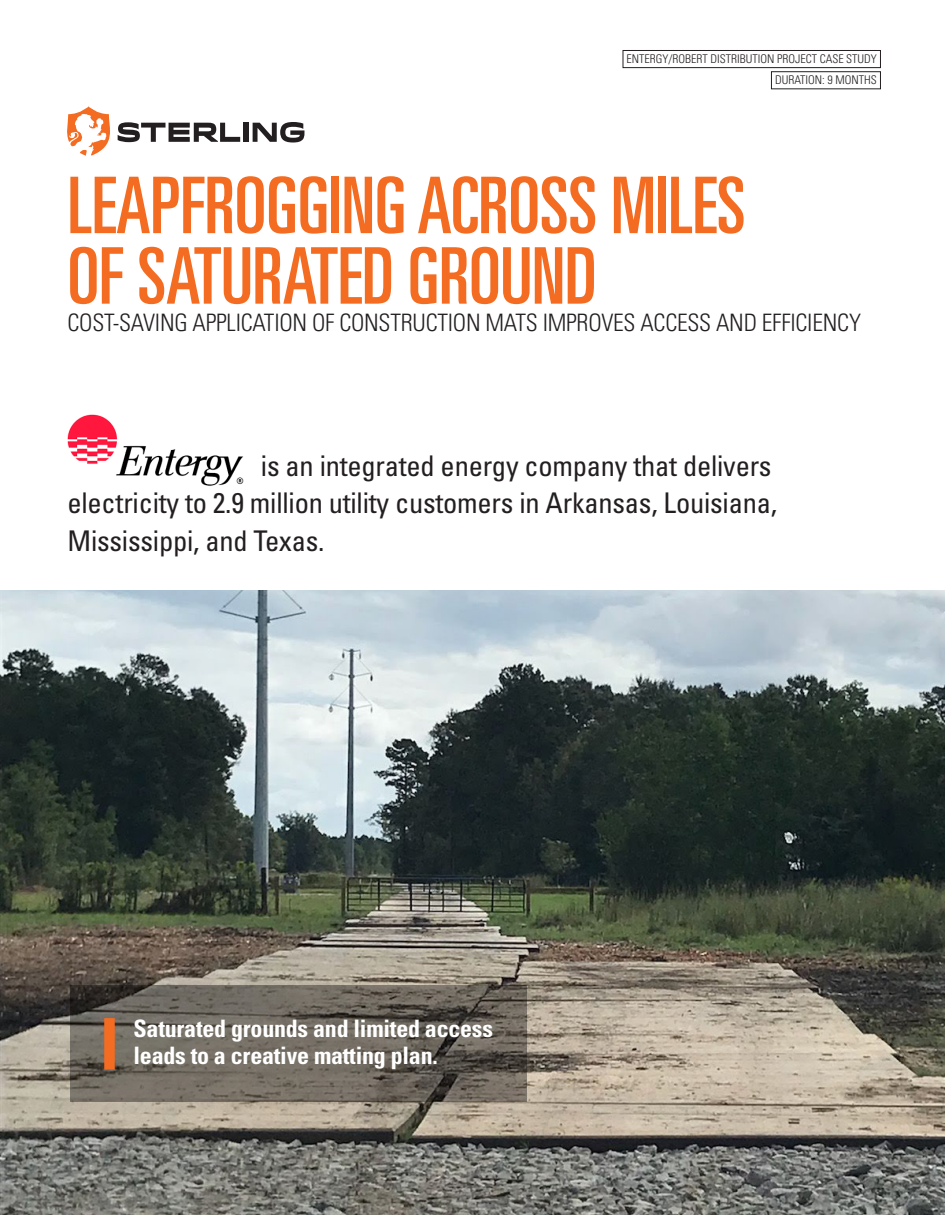
<style>
.page{position:relative;width:945px;height:1215px;background:#fff}
.page>*{position:absolute;margin:0;border:0;box-sizing:border-box;transform-origin:0 0}
.t1{font:ultra-condensed 78.15px/70.5px "Univers LT Std";letter-spacing:-.005em;color:#f36c21}
.t2{font:condensed 28.5px/37.5px "Univers LT Std";letter-spacing:-.01em;color:#231f20}
.t3{font:300 condensed 24px "Univers LT Std";letter-spacing:-.01em;color:#231f20}
.t4{font:700 condensed 24px/27px "Univers LT Std";letter-spacing:-.01em;color:#fff}
.wp_header-info{font:300 condensed 12px "Univers LT Std";color:#231f20}
</style>
<div class="page">
<img style="left:0;top:590px;width:945px;height:625px">
<svg style="left:67px;top:106px;width:173px;height:50px"></svg>
<div style="left:243px;top:123px;width:5px;height:19px;background:#231f20"></div>
<svg style="left:253px;top:122px;width:51px;height:21px"></svg>
<div style="left:623px;top:50px;width:258px;height:18px;border:1px solid #231f20"></div>
<div style="left:771px;top:71px;width:110px;height:18px;border:1px solid #231f20"></div>
<svg style="left:70px;top:986px;width:457px;height:116px;background:#69635a"></svg>
<div style="left:104px;top:1018px;width:11px;height:52px;background:#f36c21"></div>
<img style="left:67px;top:414px;width:177px;height:72px">
<p class="wp_header-info" style="left:627px;top:51px;width:252px">ENTERGY/ROBERT DISTRIBUTION PROJECT CASE STUDY</p>
<p class="wp_header-info" style="left:775px;top:72px;width:103px">DURATION: 9 MONTHS</p>
<p class="t1" style="left:68px;top:170px;width:680px">LEAPFROGGING ACROSS MILES<br>OF SATURATED GROUND</p>
<p class="t3" style="left:68px;top:308px;width:795px">COST-SAVING APPLICATION OF CONSTRUCTION MATS IMPROVES ACCESS AND EFFICIENCY</p>
<p class="t2" style="left:68px;top:446px;width:711px;text-indent:193px">is an integrated energy company that delivers electricity to 2.9 million utility customers in Arkansas, Louisiana,<br>Mississippi, and Texas.</p>
<p class="t4" style="left:134px;top:1015px;width:361px">Saturated grounds and limited access leads to a creative matting plan.</p>
</div>
